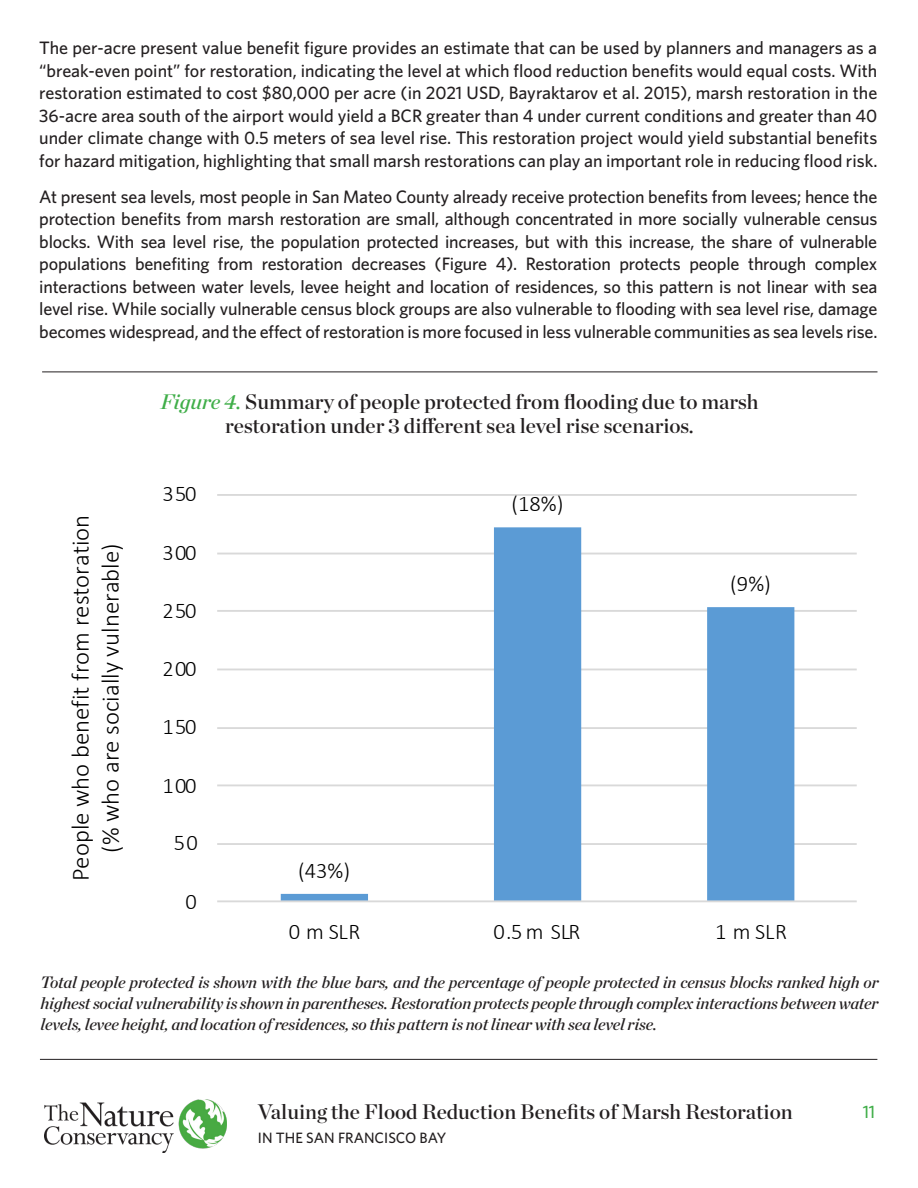
<style>
.page{position:relative;width:918px;height:1188px;background:#fff}
.page>*{position:absolute;margin:0;border:0;box-sizing:border-box;transform-origin:0 0}
.t1{font:300 24.9px/29.8px "Calibri";color:#000;text-align:center}
.t2{font:300 22.5px "Calibri";color:#000}
.t3{font:21px/24px "Chronicle Display Semi";color:#231f20;text-align:center}
.t4{font:500 18px/22.5px "Whitney";letter-spacing:-.01em;color:#231f20;text-align:justify}
.t5{font:500 18px "Whitney";color:#40ae49}
.t6{font:italic 16.5px/21px "Chronicle Display Semi";letter-spacing:-.01em;color:#231f20;text-align:justify}
.t7{font:500 15px "Whitney";color:#231f20}
.s1{font-style:italic;color:#40ae49}
</style>
<div class="page">
<img style="left:44px;top:1099px;width:183px;height:53px">
<hr style="left:40px;top:1059px;width:837px;height:1px;background:#231f20">
<hr style="left:42px;top:372px;width:835px;height:1px;background:#231f20">
<svg style="left:217px;top:494px;width:640px;height:409px"></svg>
<p class="t4" style="left:39px;top:36px;width:840px">The per-acre present value benefit figure provides an estimate that can be used by planners and managers as a “break-even point” for restoration, indicating the level at which flood reduction benefits would equal costs. With restoration estimated to cost $80,000 per acre (in 2021 USD, Bayraktarov et al. 2015), marsh restoration in the 36-acre area south of the airport would yield a BCR greater than 4 under current conditions and greater than 40 under climate change with 0.5 meters of sea level rise. This restoration project would yield substantial benefits for hazard mitigation, highlighting that small marsh restorations can play an important role in reducing flood risk.</p>
<p class="t4" style="left:39px;top:185px;width:840px">At present sea levels, most people in San Mateo County already receive protection benefits from levees; hence the protection benefits from marsh restoration are small, although concentrated in more socially vulnerable census blocks. With sea level rise, the population protected increases, but with this increase, the share of vulnerable populations benefiting from restoration decreases (Figure 4). Restoration protects people through complex interactions between water levels, levee height and location of residences, so this pattern is not linear with sea level rise. While socially vulnerable census block groups are also vulnerable to flooding with sea level rise, damage becomes widespread, and the effect of restoration is more focused in less vulnerable communities as sea levels rise.</p>
<p class="t1" style="left:65px;top:881px;width:368px;rotate:-90deg">People who benefit from restoration (% who are socially vulnerable)</p>
<p class="t3" style="left:160px;top:388px;width:600px"><span class="s1">Figure 4.</span> Summary of people protected from flooding due to marsh restoration under 3 different sea level rise scenarios.</p>
<p class="t2" style="left:163px;top:480px;width:35px">350</p>
<p class="t2" style="left:163px;top:538px;width:35px">300</p>
<p class="t2" style="left:163px;top:597px;width:35px">250</p>
<p class="t2" style="left:163px;top:654px;width:35px">200</p>
<p class="t2" style="left:163px;top:713px;width:35px">150</p>
<p class="t2" style="left:163px;top:772px;width:35px">100</p>
<p class="t2" style="left:174px;top:829px;width:25px">50</p>
<p class="t2" style="left:185px;top:887px;width:13px">0</p>
<p class="t2" style="left:298px;top:856px;width:54px">(43%)</p>
<p class="t2" style="left:511px;top:490px;width:54px">(18%)</p>
<p class="t2" style="left:730px;top:570px;width:42px">(9%)</p>
<p class="t2" style="left:289px;top:917px;width:73px">0 m SLR</p>
<p class="t2" style="left:494px;top:917px;width:88px">0.5 m SLR</p>
<p class="t2" style="left:715px;top:917px;width:73px">1 m SLR</p>
<p class="t6" style="left:40px;top:970px;width:840px">Total people protected is shown with the blue bars, and the percentage of people protected in census blocks ranked high or highest social vulnerability is shown in parentheses. Restoration protects people through complex interactions between water levels, levee height, and location of residences, so this pattern is not linear with sea level rise.</p>
<p class="t3" style="left:258px;top:1098px;width:536px">Valuing the Flood Reduction Benefits of Marsh Restoration</p>
<p class="t7" style="left:258px;top:1129px;width:190px">IN THE SAN FRANCISCO BAY</p>
<p class="t5" style="left:863px;top:1101px;width:14px">11</p>
</div>
